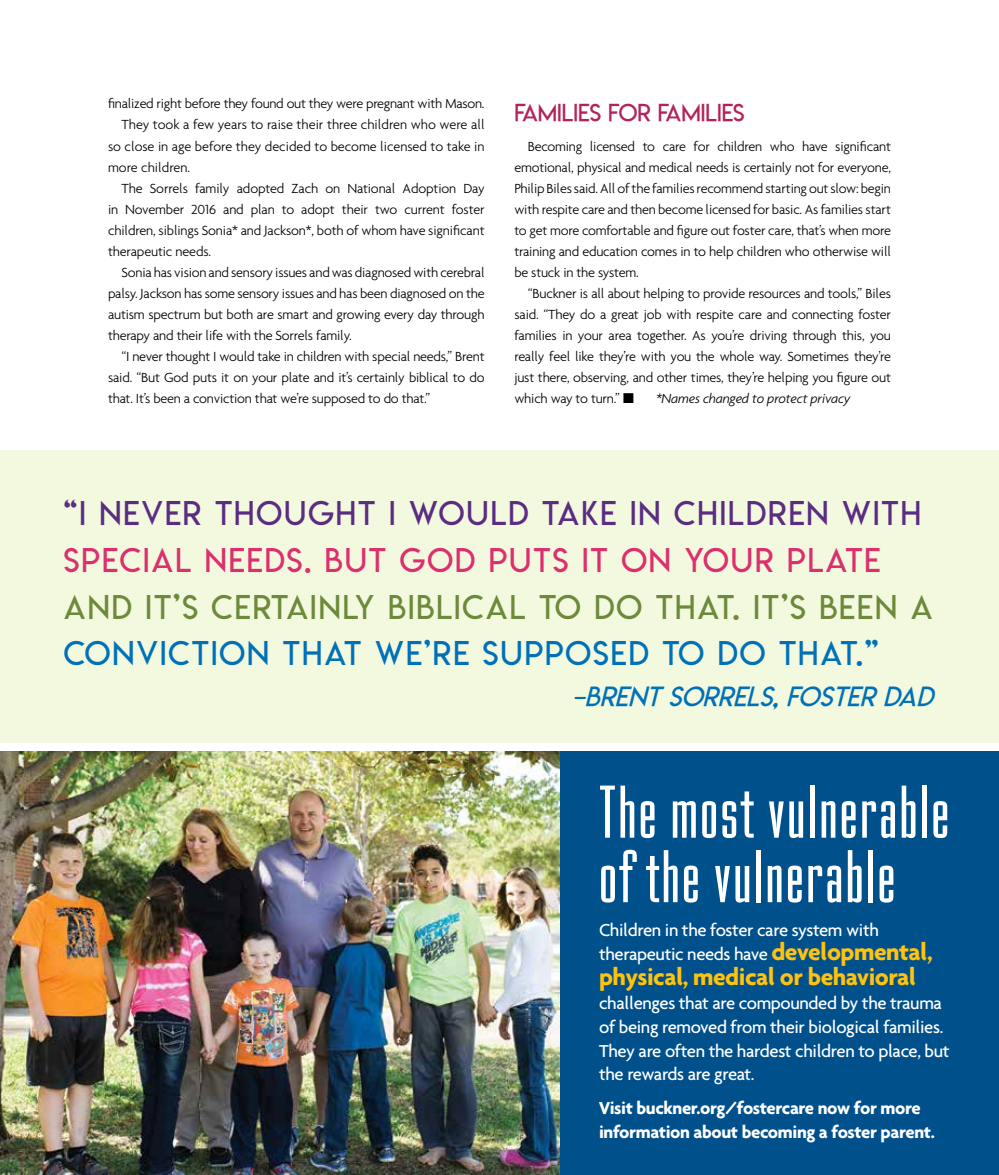
<style>
.page{position:relative;width:999px;height:1175px;background:#fff}
.page>*{position:absolute;margin:0;border:0;box-sizing:border-box;transform-origin:0 0}
.t1{font:78px/64.5px "Mekanik Plain";letter-spacing:.03em;color:#fff}
.t2{font:33px "Lemon Milklight";letter-spacing:.06em;color:#6c8a3a}
.t3{font:33px "Lemon Milklight";letter-spacing:.06em;color:#5a2c82}
.t4{font:33px "Lemon Milklight";letter-spacing:.06em;color:#0070b9}
.t5{font:33px "Lemon Milklight";letter-spacing:.06em;color:#dc2f6e}
.t6{font:italic 27px "Lemon Milklight";color:#0070b9}
.t7{font:700 25.5px "Agenda";letter-spacing:-.02em;color:#ffc20e}
.t8{font:24px "Lemon Milklight";color:#b3225b}
.t9{font:500 18.6px/23.7px "Agenda";letter-spacing:-.02em;color:#fff}
.t10{font:700 18.6px/23.7px "Agenda";letter-spacing:-.02em;color:#fff}
.t11{font:300 14.25px/21px "Agenda";letter-spacing:-.015em;color:#000;text-align:justify}
.t12{font:italic 300 14.25px "Agenda";letter-spacing:-.015em;color:#000}
.s1{font-weight:700;font-size:25.5px;color:#ffc20e}
</style>
<div class="page">
<div style="left:0;top:450px;width:999px;height:293px;background:#f3f9de"></div>
<img style="left:0;top:751px;width:561px;height:423px">
<div style="left:561px;top:751px;width:438px;height:423px;background:#00508c"></div>
<p class="t11" style="left:108px;top:93px;width:378px">finalized right before they found out they were pregnant with Mason.</p>
<p class="t11" style="left:121px;top:114px;width:365px">They took a few years to raise their three children who were all</p>
<p class="t11" style="left:108px;top:135px;width:378px">so close in age before they decided to become licensed to take in</p>
<p class="t11" style="left:108px;top:156px;width:84px">more children.</p>
<p class="t11" style="left:121px;top:177px;width:365px">The Sorrels family adopted Zach on National Adoption Day</p>
<p class="t11" style="left:108px;top:198px;width:378px">in November 2016 and plan to adopt their two current foster</p>
<p class="t11" style="left:108px;top:219px;width:378px">children, siblings Sonia* and Jackson*, both of whom have significant</p>
<p class="t11" style="left:108px;top:240px;width:105px">therapeutic needs.</p>
<p class="t11" style="left:121px;top:261px;width:365px">Sonia has vision and sensory issues and was diagnosed with cerebral</p>
<p class="t11" style="left:108px;top:282px;width:378px">palsy. Jackson has some sensory issues and has been diagnosed on the</p>
<p class="t11" style="left:108px;top:303px;width:378px">autism spectrum but both are smart and growing every day through</p>
<p class="t11" style="left:108px;top:324px;width:245px">therapy and their life with the Sorrels family.</p>
<p class="t11" style="left:121px;top:345px;width:365px">“I never thought I would take in children with special needs,” Brent</p>
<p class="t11" style="left:108px;top:366px;width:378px">said. “But God puts it on your plate and it’s certainly biblical to do</p>
<p class="t11" style="left:108px;top:387px;width:324px">that. It’s been a conviction that we’re supposed to do that.”</p>
<h3 class="t8" style="left:514px;top:98px;width:232px">FAMILIES FOR FAMILIES</h3>
<p class="t11" style="left:514px;top:136px;width:378px;text-indent:13px">Becoming licensed to care for children who have significant emotional, physical and medical needs is certainly not for everyone, Philip Biles said. All of the families recommend starting out slow: begin with respite care and then become licensed for basic. As families start to get more comfortable and figure out foster care, that’s when more training and education comes in to help children who otherwise will be stuck in the system.</p>
<p class="t11" style="left:514px;top:283px;width:378px;text-indent:13px">“Buckner is all about helping to provide resources and tools,” Biles said. “They do a great job with respite care and connecting foster families in your area together. As you’re driving through this, you really feel like they’re with you the whole way. Sometimes they’re just there, observing, and other times, they’re helping you figure out which way to turn.” ■</p>
<p class="t12" style="left:656px;top:390px;width:196px">*Names changed to protect privacy</p>
<h2 class="t3" style="left:64px;top:493px;width:859px">“I NEVER THOUGHT I WOULD TAKE IN CHILDREN WITH</h2>
<h2 class="t5" style="left:64px;top:540px;width:818px">SPECIAL NEEDS. BUT GOD PUTS IT ON YOUR PLATE</h2>
<h2 class="t2" style="left:64px;top:586px;width:870px">AND IT’S CERTAINLY BIBLICAL TO DO THAT. IT’S BEEN A</h2>
<h2 class="t4" style="left:64px;top:633px;width:816px">CONVICTION THAT WE’RE SUPPOSED TO DO THAT.”</h2>
<h3 class="t6" style="left:572px;top:679px;width:370px">–BRENTSORRELS,FOSTER DAD</h3>
<h1 class="t1" style="left:599px;top:778px;width:352px">The most vulnerable of the vulnerable</h1>
<h3 class="t9" style="left:599px;top:917px;width:335px">Children in the foster care system with therapeutic needs have <span class="s1">developmental,</span></h3>
<h3 class="t7" style="left:599px;top:961px;width:318px">physical, medical or behavioral</h3>
<h3 class="t9" style="left:599px;top:990px;width:352px">challenges that are compounded by the trauma of being removed from their biological families.<br>They are often the hardest children to place, but the rewards are great.</h3>
<h3 class="t10" style="left:599px;top:1096px;width:337px">Visit buckner.org/fostercare now for more information about becoming a foster parent.</h3>
</div>
